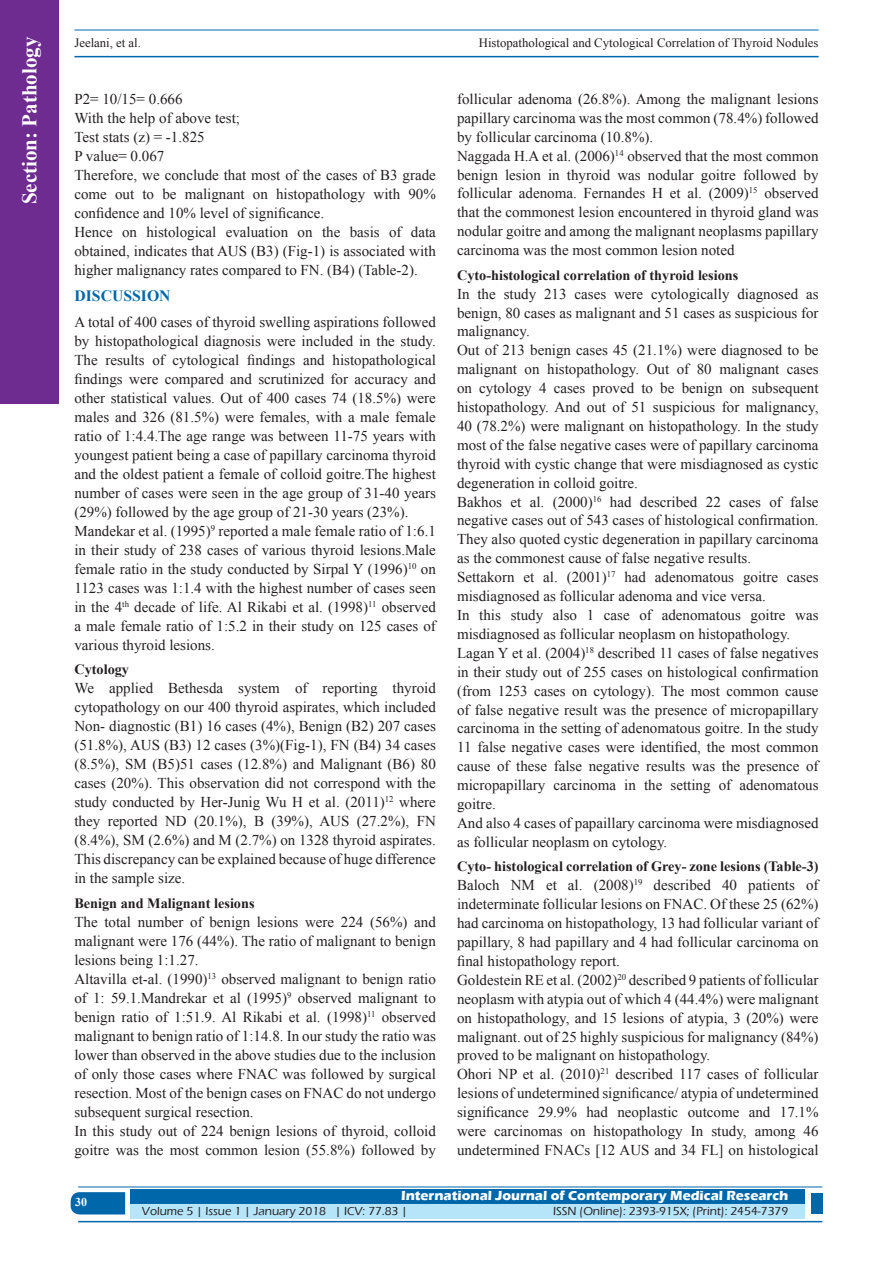
<style>
.page{position:relative;width:893px;height:1263px;background:#fff}
.page>*{position:absolute;margin:0;border:0;box-sizing:border-box;transform-origin:0 0}
.t1{font:700 21px "Times New Roman";color:#fff}
.t2{font:700 15.75px "Times New Roman";color:#0067aa}
.TX_New{font:15px/18.9px "Times New Roman";color:#231f20;text-align:justify}
.t3{font:700 14.25px "Times New Roman";color:#231f20}
.t4{font:700 13.5px "Eras ITC";color:#fff}
.t5{font:12.75px "Times New Roman";color:#231f20}
.t6{font:500 12px "Eras ITC";color:#231f20}
.t7{font:700 12px "Times New Roman";color:#fff}
</style>
<div class="page">
<hr style="left:74px;top:30px;width:745px;height:1px;background:#0067aa">
<hr style="left:74px;top:56px;width:745px;height:1px;background:#0067aa">
<svg style="left:71px;top:1192px;width:54px;height:22px"></svg>
<div style="left:130px;top:1189px;width:674px;height:15px;background:#0067aa"></div>
<div style="left:130px;top:1204px;width:674px;height:15px;background:#b6e4f9"></div>
<hr style="left:78px;top:1186px;width:744px;height:1px;background:#0067aa">
<hr style="left:78px;top:1221px;width:744px;height:1px;background:#0067aa">
<div style="left:811px;top:1193px;width:11px;height:21px;background:#0067aa"></div>
<div style="left:0;top:0;width:59px;height:404px;background:#6e2c91"></div>
<h1 class="t1" style="left:15px;top:204px;width:169px;rotate:-90deg">Section: Pathology</h1>
<p class="t5" style="left:74px;top:35px;width:68px">Jeelani, et al.</p>
<p class="t5" style="left:479px;top:35px;width:341px">Histopathological and Cytological Correlation of Thyroid Nodules</p>
<p class="TX_New" style="left:74px;top:89px;width:110px">P2= 10/15= 0.666</p>
<p class="TX_New" style="left:74px;top:108px;width:167px">With the help of above test;</p>
<p class="TX_New" style="left:74px;top:127px;width:132px">Test stats (z) = -1.825</p>
<p class="TX_New" style="left:74px;top:146px;width:91px">P value= 0.067</p>
<p class="TX_New" style="left:74px;top:165px;width:363px">Therefore, we conclude that most of the cases of B3 grade come out to be malignant on histopathology with 90% confidence and 10% level of significance.</p>
<p class="TX_New" style="left:74px;top:222px;width:363px">Hence on histological evaluation on the basis of data obtained, indicates that AUS (B3) (Fig-1) is associated with higher malignancy rates compared to FN. (B4) (Table-2).</p>
<h1 class="t2" style="left:74px;top:285px;width:98px">DISCUSSION</h1>
<p class="TX_New" style="left:74px;top:312px;width:363px">A total of 400 cases of thyroid swelling aspirations followed by histopathological diagnosis were included in the study.<br>The results of cytological findings and histopathological findings were compared and scrutinized for accuracy and other statistical values. Out of 400 cases 74 (18.5%) were males and 326 (81.5%) were females, with a male female ratio of 1:4.4.The age range was between 11-75 years with youngest patient being a case of papillary carcinoma thyroid and the oldest patient a female of colloid goitre.The highest number of cases were seen in the age group of 31-40 years (29%) followed by the age group of 21-30 years (23%).</p>
<p class="TX_New" style="left:74px;top:521px;width:363px">Mandekar et al. (1995)<sup>9</sup> reported a male female ratio of 1:6.1 in their study of 238 cases of various thyroid lesions.Male female ratio in the study conducted by Sirpal Y (1996)<sup>10</sup> on 1123 cases was 1:1.4 with the highest number of cases seen in the 4<sup>th</sup> decade of life. Al Rikabi et al. (1998)<sup>11</sup> observed a male female ratio of 1:5.2 in their study on 125 cases of various thyroid lesions.</p>
<h2 class="t3" style="left:74px;top:660px;width:56px">Cytology</h2>
<p class="TX_New" style="left:74px;top:678px;width:363px">We applied Bethesda system of reporting thyroid cytopathology on our 400 thyroid aspirates, which included Non- diagnostic (B1) 16 cases (4%), Benign (B2) 207 cases (51.8%), AUS (B3) 12 cases (3%)(Fig-1), FN (B4) 34 cases (8.5%), SM (B5)51 cases (12.8%) and Malignant (B6) 80 cases (20%). This observation did not correspond with the study conducted by Her-Junig Wu H et al. (2011)<sup>12</sup> where they reported ND (20.1%), B (39%), AUS (27.2%), FN (8.4%), SM (2.6%) and M (2.7%) on 1328 thyroid aspirates.</p>
<p class="TX_New" style="left:74px;top:849px;width:363px">This discrepancy can be explained because of huge difference in the sample size.</p>
<h2 class="t3" style="left:74px;top:893px;width:182px">Benign and Malignant lesions</h2>
<p class="TX_New" style="left:74px;top:912px;width:363px">The total number of benign lesions were 224 (56%) and malignant were 176 (44%). The ratio of malignant to benign lesions being 1:1.27.</p>
<p class="TX_New" style="left:74px;top:969px;width:363px">Altavilla et-al. (1990)<sup>13</sup> observed malignant to benign ratio of 1: 59.1.Mandrekar et al (1995)<sup>9</sup> observed malignant to benign ratio of 1:51.9. Al Rikabi et al. (1998)<sup>11</sup> observed malignant to benign ratio of 1:14.8. In our study the ratio was lower than observed in the above studies due to the inclusion of only those cases where FNAC was followed by surgical resection. Most of the benign cases on FNAC do not undergo subsequent surgical resection.</p>
<p class="TX_New" style="left:74px;top:1121px;width:363px">In this study out of 224 benign lesions of thyroid, colloid goitre was the most common lesion (55.8%) followed by</p>
<p class="TX_New" style="left:457px;top:89px;width:363px">follicular adenoma (26.8%). Among the malignant lesions papillary carcinoma was the most common (78.4%) followed by follicular carcinoma (10.8%).</p>
<p class="TX_New" style="left:457px;top:146px;width:363px">Naggada H.A et al. (2006)<sup>14</sup> observed that the most common benign lesion in thyroid was nodular goitre followed by follicular adenoma. Fernandes H et al. (2009)<sup>15</sup> observed that the commonest lesion encountered in thyroid gland was nodular goitre and among the malignant neoplasms papillary carcinoma was the most common lesion noted</p>
<h2 class="t3" style="left:457px;top:265px;width:283px">Cyto-histological correlation of thyroid lesions</h2>
<p class="TX_New" style="left:457px;top:284px;width:363px">In the study 213 cases were cytologically diagnosed as benign, 80 cases as malignant and 51 cases as suspicious for malignancy.</p>
<p class="TX_New" style="left:457px;top:341px;width:363px">Out of 213 benign cases 45 (21.1%) were diagnosed to be malignant on histopathology. Out of 80 malignant cases on cytology 4 cases proved to be benign on subsequent histopathology. And out of 51 suspicious for malignancy, 40 (78.2%) were malignant on histopathology. In the study most of the false negative cases were of papillary carcinoma thyroid with cystic change that were misdiagnosed as cystic degeneration in colloid goitre.</p>
<p class="TX_New" style="left:457px;top:492px;width:363px">Bakhos et al. (2000)<sup>16</sup> had described 22 cases of false negative cases out of 543 cases of histological confirmation.<br>They also quoted cystic degeneration in papillary carcinoma as the commonest cause of false negative results.</p>
<p class="TX_New" style="left:457px;top:567px;width:363px">Settakorn et al. (2001)<sup>17</sup> had adenomatous goitre cases misdiagnosed as follicular adenoma and vice versa.</p>
<p class="TX_New" style="left:457px;top:605px;width:363px">In this study also 1 case of adenomatous goitre was misdiagnosed as follicular neoplasm on histopathology.</p>
<p class="TX_New" style="left:457px;top:643px;width:363px">Lagan Y et al. (2004)<sup>18</sup> described 11 cases of false negatives in their study out of 255 cases on histological confirmation (from 1253 cases on cytology). The most common cause of false negative result was the presence of micropapillary carcinoma in the setting of adenomatous goitre. In the study 11 false negative cases were identified, the most common cause of these false negative results was the presence of micropapillary carcinoma in the setting of adenomatous goitre.</p>
<p class="TX_New" style="left:457px;top:813px;width:363px">And also 4 cases of papaillary carcinoma were misdiagnosed as follicular neoplasm on cytology.</p>
<h2 class="t3" style="left:457px;top:857px;width:363px">Cyto- histological correlation of Grey- zone lesions (Table-3)</h2>
<p class="TX_New" style="left:457px;top:876px;width:363px">Baloch NM et al. (2008)<sup>19</sup> described 40 patients of indeterminate follicular lesions on FNAC. Of these 25 (62%) had carcinoma on histopathology, 13 had follicular variant of papillary, 8 had papillary and 4 had follicular carcinoma on final histopathology report.</p>
<p class="TX_New" style="left:457px;top:970px;width:363px">Goldestein RE et al. (2002)<sup>20</sup> described 9 patients of follicular neoplasm with atypia out of which 4 (44.4%) were malignant on histopathology, and 15 lesions of atypia, 3 (20%) were malignant. out of 25 highly suspicious for malignancy (84%) proved to be malignant on histopathology.</p>
<p class="TX_New" style="left:457px;top:1065px;width:363px">Ohori NP et al. (2010)<sup>21</sup> described 117 cases of follicular lesions of undetermined significance/ atypia of undetermined significance 29.9% had neoplastic outcome and 17.1% were carcinomas on histopathology In study, among 46 undetermined FNACs [12 AUS and 34 FL] on histological</p>
<h4 class="t7" style="left:75px;top:1194px;width:13px">30</h4>
<p class="t4" style="left:401px;top:1188px;width:389px">International Journal of Contemporary Medical Research</p>
<p class="t6" style="left:142px;top:1204px;width:267px">Volume 5 | Issue 1 | January 2018 | ICV: 77.83 |</p>
<p class="t6" style="left:553px;top:1204px;width:237px">ISSN (Online): 2393-915X; (Print): 2454-7379</p>
</div>
